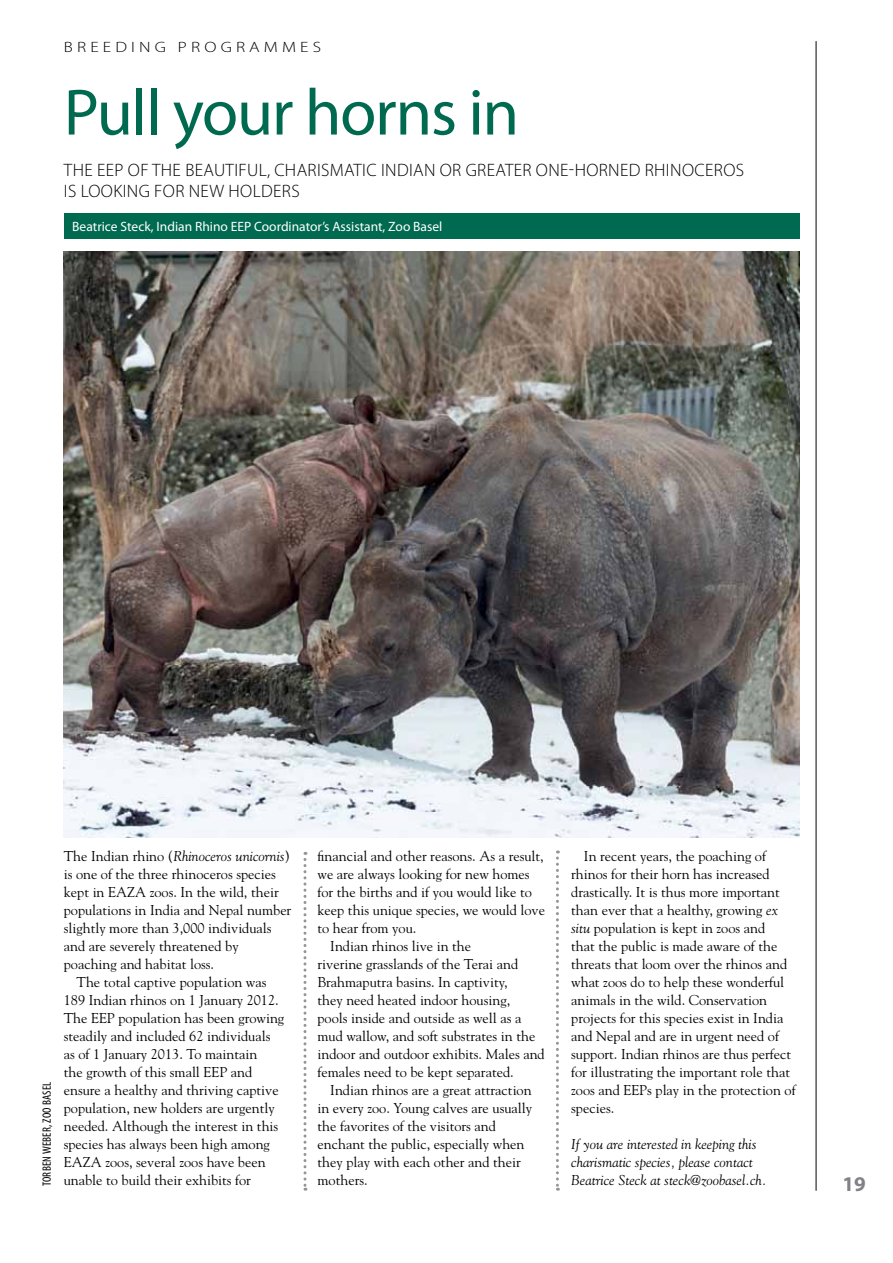
<style>
.page{position:relative;width:893px;height:1263px;background:#fff}
.page>*{position:absolute;margin:0;border:0;box-sizing:border-box;transform-origin:0 0}
.t1{font:66px "Myriad Pro";color:#006a51}
.t2{font:700 21px "Myriad Pro";color:#808285}
.t3{font:300 18px/21px "Myriad Pro";letter-spacing:.02em;color:#000}
.t4{font:300 15px "Myriad Pro";letter-spacing:.23em;color:#000;scale:1.2 1}
.t5{font:14.25px/18px "Goudy";color:#000}
.t6{font:italic 14.25px/18px "Goudy";color:#000}
.t7{font:13.5px "Myriad Pro";color:#fff}
.t8{font:condensed 12px "Myriad Pro";letter-spacing:.02em;color:#000}
.s1{font-style:normal}
.s2{font-style:italic}
</style>
<div class="page">
<hr style="left:816px;top:41px;width:1px;height:1150px;background:#000">
<div style="left:64px;top:213px;width:735px;height:26px;background:#006a51"></div>
<svg style="left:556px;top:850px;width:3px;height:341px"></svg>
<svg style="left:303px;top:852px;width:3px;height:339px"></svg>
<img style="left:64px;top:252px;width:735px;height:586px">
<p class="t4" style="left:64px;top:39px;width:216px">B REEDING PROGRAMMES</p>
<h1 class="t1" style="left:64px;top:76px;width:457px">Pull your horns in</h1>
<p class="t3" style="left:64px;top:160px;width:682px;text-indent:64px">OF THE BEAUTIFUL, CHARISMATIC I NDIAN OR GREATER ONE-HORNED RHINOCEROS<br>IS LOOKING FOR NEW HOLDERS</p>
<p class="t7" style="left:72px;top:219px;width:166px">Beatrice Steck, I ndian Rhino EEP</p>
<p class="t7" style="left:254px;top:219px;width:190px">Coordinator’s Assistant, Zoo Basel</p>
<p class="t3" style="left:64px;top:160px;width:43px">THE EEP</p>
<p class="t8" style="left:40px;top:1186px;width:106px;rotate:-90deg">Torben Weber, Zoo Basel</p>
<p class="t6" style="left:64px;top:847px;width:228px"><span class="s1">The Indian rhino (</span>Rhinoceros unicornis<span class="s1">)</span></p>
<p class="t5" style="left:64px;top:865px;width:214px">is one of the three rhinoceros species</p>
<p class="t5" style="left:64px;top:883px;width:216px">kept in EAZA zoos. In the wild, their</p>
<p class="t5" style="left:64px;top:901px;width:229px">populations in India and Nepal number</p>
<p class="t5" style="left:64px;top:919px;width:209px">slightly more than 3,000 individuals</p>
<p class="t5" style="left:64px;top:937px;width:176px">and are severely threatened by</p>
<p class="t5" style="left:64px;top:955px;width:152px">poaching and habitat loss.</p>
<p class="t5" style="left:77px;top:973px;width:191px">The total captive population was</p>
<p class="t5" style="left:64px;top:991px;width:216px">189 Indian rhinos on 1 January 2012.</p>
<p class="t5" style="left:64px;top:1009px;width:222px">The EEP population has been growing</p>
<p class="t5" style="left:64px;top:1027px;width:208px">steadily and included 62 individuals</p>
<p class="t5" style="left:64px;top:1045px;width:195px">as of 1 January 2013. To maintain</p>
<p class="t5" style="left:64px;top:1063px;width:190px">the growth of this small EEP and</p>
<p class="t5" style="left:64px;top:1081px;width:216px">ensure a healthy and thriving captive</p>
<p class="t5" style="left:64px;top:1099px;width:212px">population, new holders are urgently</p>
<p class="t5" style="left:64px;top:1117px;width:216px">needed. Although the interest in this</p>
<p class="t5" style="left:64px;top:1135px;width:208px">species has always been high among</p>
<p class="t5" style="left:64px;top:1153px;width:203px">EAZA zoos, several zoos have been</p>
<p class="t5" style="left:64px;top:1171px;width:189px">unable to build their exhibits for</p>
<p class="t5" style="left:317px;top:847px;width:228px">financial and other reasons. As a result,</p>
<p class="t5" style="left:317px;top:865px;width:214px">we are always looking for new homes</p>
<p class="t5" style="left:317px;top:883px;width:216px">for the births and if you would like to</p>
<p class="t5" style="left:317px;top:901px;width:229px">keep this unique species, we would love</p>
<p class="t5" style="left:317px;top:919px;width:100px">to hear from you.</p>
<p class="t5" style="left:330px;top:937px;width:142px">Indian rhinos live in the</p>
<p class="t5" style="left:317px;top:955px;width:202px">riverine grasslands of the Terai and</p>
<p class="t5" style="left:317px;top:973px;width:192px">Brahmaputra basins. In captivity,</p>
<p class="t5" style="left:317px;top:991px;width:194px">they need heated indoor housing,</p>
<p class="t5" style="left:317px;top:1009px;width:205px">pools inside and outside as well as a</p>
<p class="t5" style="left:317px;top:1027px;width:219px">mud wallow, and soft substrates in the</p>
<p class="t5" style="left:317px;top:1045px;width:229px">indoor and outdoor exhibits. Males and</p>
<p class="t5" style="left:317px;top:1063px;width:198px">females need to be kept separated.</p>
<p class="t5" style="left:330px;top:1081px;width:203px">Indian rhinos are a great attraction</p>
<p class="t5" style="left:317px;top:1099px;width:216px">in every zoo. Young calves are usually</p>
<p class="t5" style="left:317px;top:1117px;width:180px">the favorites of the visitors and</p>
<p class="t5" style="left:317px;top:1135px;width:208px">enchant the public, especially when</p>
<p class="t5" style="left:317px;top:1153px;width:205px">they play with each other and their</p>
<p class="t5" style="left:317px;top:1171px;width:52px">mothers.</p>
<p class="t5" style="left:571px;top:847px;width:226px;text-indent:13px">In recent years, the poaching of rhinos for their horn has increased drastically. It is thus more important than ever that a healthy, growing <span class="s2">ex situ</span> population is kept in zoos and<br>that the public is made aware of the threats that loom over the rhinos and what zoos do to help these wonderful animals in the wild. Conservation projects for this species exist in India and Nepal and are in urgent need of support. Indian rhinos are thus perfect for illustrating the important role that zoos and EEPs play in the protection of species.</p>
<p class="t6" style="left:571px;top:1135px;width:197px">If you are interested in keeping this charismatic species, please contact<br>Beatrice Steck at steck@zoobasel.ch.</p>
<h2 class="t2" style="left:842px;top:1172px;width:25px">19</h2>
</div>
